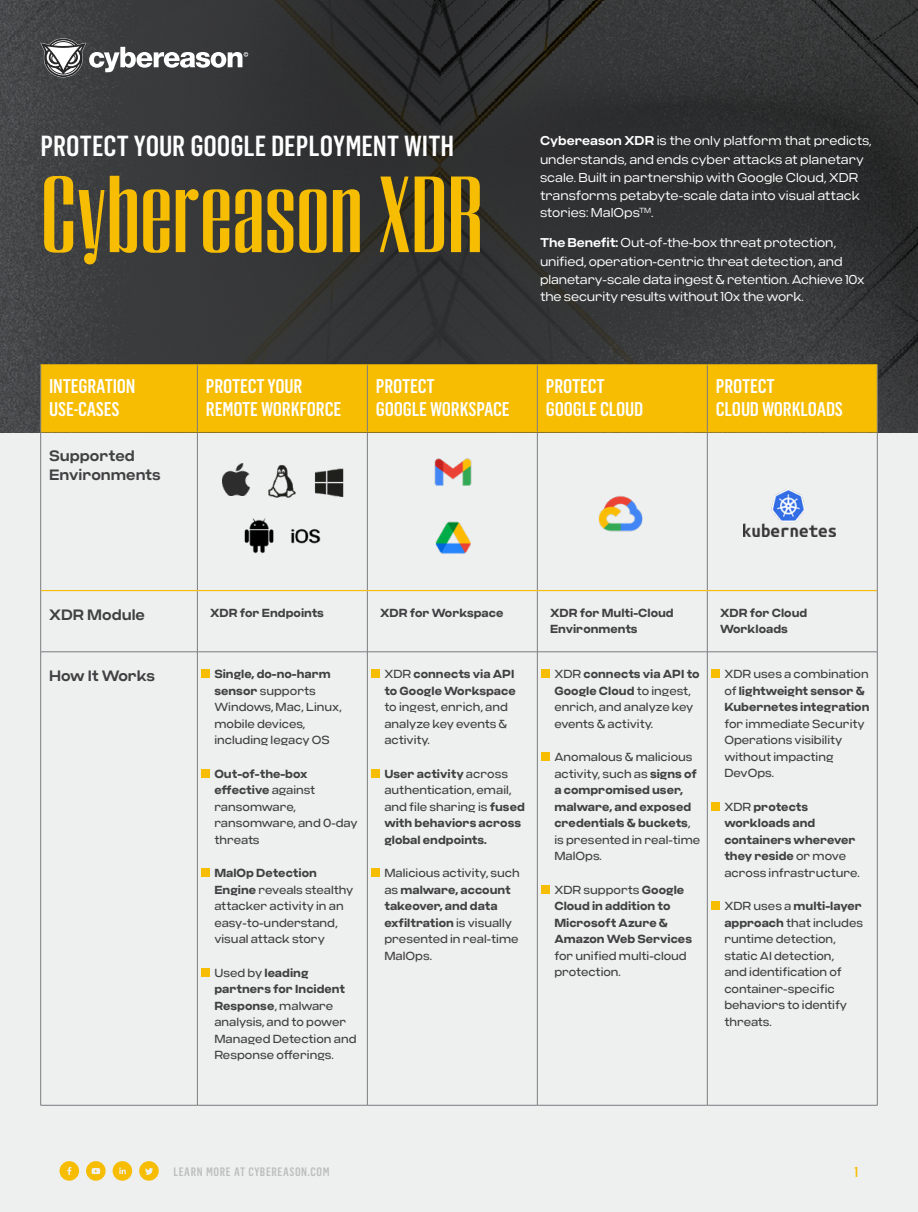
<style>
.page{position:relative;width:918px;height:1212px;background:#eeefef}
.page>*{position:absolute;margin:0;border:0;box-sizing:border-box;transform-origin:0 0}
.HEADLINE{font:600 108px "Peristyle";letter-spacing:-.005em;color:#f6bd03}
.SUBHEAD{font:500 condensed 28.5px "Flama";color:#fff}
.CALL_OUT_SUBHEAD_-_F{font:500 condensed 19.5px/22.5px "Flama";letter-spacing:-.01em;color:#fff}
.BODY_COPY_-_Criteria{font:600 15px/18.8px "Criteria CF";color:#414042}
.t1{font:500 condensed 14.25px "Flama";color:#f6bd03}
.BODY_COPY_-_Criteria-2{font:300 12.75px/18px "Criteria CF";letter-spacing:-.01em;color:#fff}
.t2{font:500 condensed 12px "Flama";letter-spacing:.05em;color:#bdbdbd}
.CALL_OUT_Small_Text{font:11.7px/16.5px "Criteria CF";color:#414042}
.CALL_OUT_Small_Text-2{font:700 11.7px/16.5px "Criteria CF";color:#414042}
.s1{font-weight:600}
.s2{font-weight:700}
.s3{font-weight:400}
</style>
<div class="page">
<img style="left:0;top:0;width:918px;height:432px">
<svg style="left:60px;top:1161px;width:19px;height:20px"></svg>
<svg style="left:113px;top:1161px;width:19px;height:20px"></svg>
<svg style="left:139px;top:1161px;width:20px;height:20px"></svg>
<svg style="left:86px;top:1161px;width:20px;height:20px"></svg>
<div style="left:41px;top:365px;width:836px;height:66px;background:#f6bd03"></div>
<hr style="left:40px;top:364px;width:157px;height:1px;background:#f6bd03">
<hr style="left:197px;top:364px;width:170px;height:1px;background:#f6bd03">
<hr style="left:367px;top:364px;width:170px;height:1px;background:#f6bd03">
<hr style="left:537px;top:364px;width:170px;height:1px;background:#f6bd03">
<hr style="left:707px;top:364px;width:170px;height:1px;background:#f6bd03">
<hr style="left:41px;top:431px;width:156px;height:1px;background:#f6bd03">
<hr style="left:197px;top:431px;width:170px;height:1px;background:#f6bd03">
<hr style="left:367px;top:431px;width:170px;height:1px;background:#f6bd03">
<hr style="left:537px;top:431px;width:170px;height:1px;background:#f6bd03">
<hr style="left:707px;top:431px;width:170px;height:1px;background:#f6bd03">
<hr style="left:41px;top:590px;width:156px;height:1px;background:#f6bd03">
<hr style="left:197px;top:590px;width:170px;height:1px;background:#f6bd03">
<hr style="left:367px;top:590px;width:170px;height:1px;background:#f6bd03">
<hr style="left:537px;top:590px;width:170px;height:1px;background:#f6bd03">
<hr style="left:707px;top:590px;width:170px;height:1px;background:#f6bd03">
<hr style="left:40px;top:365px;width:1px;height:67px;background:#7b7c7f">
<hr style="left:197px;top:365px;width:1px;height:66px;background:#7b7c7f">
<hr style="left:367px;top:365px;width:1px;height:66px;background:#7b7c7f">
<hr style="left:537px;top:365px;width:1px;height:66px;background:#7b7c7f">
<hr style="left:707px;top:365px;width:1px;height:66px;background:#7b7c7f">
<hr style="left:877px;top:365px;width:1px;height:67px;background:#7b7c7f">
<hr style="left:40px;top:432px;width:1px;height:158px;background:#7b7c7f">
<hr style="left:197px;top:432px;width:1px;height:158px;background:#7b7c7f">
<hr style="left:367px;top:432px;width:1px;height:158px;background:#7b7c7f">
<hr style="left:537px;top:432px;width:1px;height:158px;background:#7b7c7f">
<hr style="left:707px;top:432px;width:1px;height:158px;background:#7b7c7f">
<hr style="left:877px;top:432px;width:1px;height:158px;background:#7b7c7f">
<hr style="left:40px;top:590px;width:1px;height:62px;background:#7b7c7f">
<hr style="left:197px;top:591px;width:1px;height:61px;background:#7b7c7f">
<hr style="left:367px;top:591px;width:1px;height:61px;background:#7b7c7f">
<hr style="left:537px;top:591px;width:1px;height:61px;background:#7b7c7f">
<hr style="left:707px;top:591px;width:1px;height:61px;background:#7b7c7f">
<hr style="left:877px;top:590px;width:1px;height:62px;background:#7b7c7f">
<hr style="left:40px;top:651px;width:157px;height:1px;background:#7b7c7f">
<hr style="left:40px;top:652px;width:1px;height:453px;background:#7b7c7f">
<hr style="left:197px;top:651px;width:170px;height:1px;background:#7b7c7f">
<hr style="left:197px;top:652px;width:1px;height:453px;background:#7b7c7f">
<hr style="left:367px;top:651px;width:170px;height:1px;background:#7b7c7f">
<hr style="left:367px;top:652px;width:1px;height:453px;background:#7b7c7f">
<hr style="left:537px;top:651px;width:170px;height:1px;background:#7b7c7f">
<hr style="left:537px;top:652px;width:1px;height:453px;background:#7b7c7f">
<hr style="left:707px;top:651px;width:170px;height:1px;background:#7b7c7f">
<hr style="left:707px;top:652px;width:1px;height:453px;background:#7b7c7f">
<hr style="left:877px;top:652px;width:1px;height:453px;background:#7b7c7f">
<hr style="left:40px;top:1105px;width:157px;height:1px;background:#7b7c7f">
<hr style="left:197px;top:1105px;width:170px;height:1px;background:#7b7c7f">
<hr style="left:367px;top:1105px;width:170px;height:1px;background:#7b7c7f">
<hr style="left:537px;top:1105px;width:170px;height:1px;background:#7b7c7f">
<hr style="left:707px;top:1105px;width:170px;height:1px;background:#7b7c7f">
<div style="left:202px;top:669px;width:8px;height:9px;background:#f6bd03"></div>
<div style="left:202px;top:769px;width:8px;height:8px;background:#f6bd03"></div>
<div style="left:202px;top:868px;width:8px;height:9px;background:#f6bd03"></div>
<div style="left:202px;top:968px;width:8px;height:8px;background:#f6bd03"></div>
<div style="left:372px;top:669px;width:8px;height:9px;background:#f6bd03"></div>
<div style="left:372px;top:769px;width:8px;height:8px;background:#f6bd03"></div>
<div style="left:372px;top:868px;width:8px;height:9px;background:#f6bd03"></div>
<div style="left:542px;top:669px;width:8px;height:9px;background:#f6bd03"></div>
<div style="left:542px;top:752px;width:8px;height:9px;background:#f6bd03"></div>
<div style="left:542px;top:885px;width:8px;height:8px;background:#f6bd03"></div>
<div style="left:712px;top:669px;width:8px;height:9px;background:#f6bd03"></div>
<div style="left:712px;top:802px;width:8px;height:8px;background:#f6bd03"></div>
<div style="left:712px;top:901px;width:8px;height:9px;background:#f6bd03"></div>
<img style="left:222px;top:463px;width:27px;height:33px">
<img style="left:268px;top:465px;width:28px;height:33px">
<img style="left:314px;top:468px;width:30px;height:29px">
<img style="left:244px;top:518px;width:30px;height:36px">
<img style="left:291px;top:528px;width:30px;height:16px">
<img style="left:434px;top:458px;width:38px;height:28px">
<img style="left:598px;top:496px;width:45px;height:36px">
<img style="left:744px;top:490px;width:91px;height:46px">
<img style="left:435px;top:521px;width:36px;height:33px">
<svg style="left:40px;top:38px;width:208px;height:39px;background:#6d6e6f"></svg>
<p class="SUBHEAD" style="left:40px;top:130px;width:415px">PROTECT YOUR GOOGLE DEPLOYMENT WITH</p>
<p class="HEADLINE" style="left:41px;top:149px;width:444px">Cybereason XDR</p>
<p class="BODY_COPY_-_Criteria-2" style="left:540px;top:131px;width:333px"><span class="s1">Cybereason XDR</span> is the only platform that predicts, understands, and ends cyber attacks at planetary scale. Built in partnership with Google Cloud, XDR transforms petabyte-scale data into visual attack stories: MalOps<sup>TM</sup>.</p>
<p class="BODY_COPY_-_Criteria-2" style="left:540px;top:233px;width:326px"><span class="s1">The Benefit:</span> Out-of-the-box threat protection, unified, operation-centric threat detection, and planetary-scale data ingest &amp; retention. Achieve 10x the security results without 10x the work.</p>
<p class="CALL_OUT_SUBHEAD_-_F" style="left:49px;top:375px;width:88px">INTEGRATION<br>USE-CASES</p>
<p class="CALL_OUT_SUBHEAD_-_F" style="left:206px;top:375px;width:137px">PROTECT YOUR<br>REMOTE WORKFORCE</p>
<p class="CALL_OUT_SUBHEAD_-_F" style="left:376px;top:375px;width:135px">PROTECT<br>GOOGLE WORKSPACE</p>
<p class="CALL_OUT_SUBHEAD_-_F" style="left:546px;top:375px;width:99px">PROTECT<br>GOOGLE CLOUD</p>
<p class="CALL_OUT_SUBHEAD_-_F" style="left:716px;top:375px;width:129px">PROTECT<br>CLOUD WORKLOADS</p>
<p class="BODY_COPY_-_Criteria" style="left:49px;top:447px;width:113px">Supported<br>Environments</p>
<p class="BODY_COPY_-_Criteria" style="left:49px;top:605px;width:97px">XDR Module</p>
<p class="CALL_OUT_Small_Text-2" style="left:210px;top:605px;width:115px">XDR for Endpoints</p>
<p class="CALL_OUT_Small_Text-2" style="left:380px;top:605px;width:125px">XDR for Workspace</p>
<p class="CALL_OUT_Small_Text-2" style="left:550px;top:605px;width:125px">XDR for Multi-Cloud<br>Environments</p>
<p class="CALL_OUT_Small_Text-2" style="left:720px;top:605px;width:89px">XDR for Cloud<br>Workloads</p>
<p class="BODY_COPY_-_Criteria" style="left:49px;top:667px;width:107px">How It Works</p>
<p class="CALL_OUT_Small_Text" style="left:214px;top:666px;width:129px"><span class="s2">Single, do-no-harm sensor</span> supports<br>Windows, Mac, Linux, mobile devices, including legacy OS</p>
<p class="CALL_OUT_Small_Text" style="left:214px;top:765px;width:145px"><span class="s2">Out-of-the-box effective</span> against ransomware, ransomware, and 0-day threats</p>
<p class="CALL_OUT_Small_Text" style="left:214px;top:865px;width:140px"><span class="s2">MalOp Detection<br>Engine</span> reveals stealthy attacker activity in an easy-to-understand, visual attack story</p>
<p class="CALL_OUT_Small_Text" style="left:214px;top:964px;width:144px">Used by <span class="s2">leading partners for Incident<br>Response</span>, malware analysis, and to power<br>Managed Detection and<br>Response offerings.</p>
<p class="CALL_OUT_Small_Text" style="left:384px;top:666px;width:133px">XDR <span class="s2">connects via API to Google Workspace </span>to ingest, enrich, and analyze key events &amp; activity.</p>
<p class="CALL_OUT_Small_Text-2" style="left:384px;top:766px;width:142px">User activity <span class="s3">across authentication, email, and file sharing is</span> fused with behaviors across global endpoints.</p>
<p class="CALL_OUT_Small_Text" style="left:384px;top:865px;width:137px">Malicious activity, such as <span class="s2">malware, account takeover, and data exfiltration</span> is visually presented in real-time<br>MalOps.</p>
<p class="CALL_OUT_Small_Text" style="left:554px;top:666px;width:147px">XDR <span class="s2">connects via API to<br>Google Cloud</span> to ingest, enrich, and analyze key events &amp; activity.</p>
<p class="CALL_OUT_Small_Text" style="left:554px;top:749px;width:147px">Anomalous &amp; malicious activity, such as <span class="s2">signs of a compromised user, malware, and exposed credentials &amp; buckets</span>, is presented in real-time<br>MalOps.</p>
<p class="CALL_OUT_Small_Text-2" style="left:554px;top:882px;width:139px"><span class="s3">XDR supports</span> Google<br>Cloud in addition to<br>Microsoft Azure &amp;<br>Amazon Web Services <span class="s3">for unified multi-cloud protection.</span></p>
<p class="CALL_OUT_Small_Text" style="left:724px;top:666px;width:147px">XDR uses a combination of <span class="s2">lightweight sensor &amp;<br>Kubernetes integration </span>for immediate Security<br>Operations visibility without impacting<br>DevOps.</p>
<p class="CALL_OUT_Small_Text-2" style="left:724px;top:799px;width:137px"><span class="s3">XDR</span> protects workloads and containers wherever they reside <span class="s3">or move across infrastructure.</span></p>
<p class="CALL_OUT_Small_Text" style="left:724px;top:898px;width:140px">XDR uses a <span class="s2">multi-layer approach</span> that includes runtime detection, static AI detection,<br>and identification of container-specific behaviors to identify threats.</p>
<p class="t2" style="left:174px;top:1165px;width:158px">LEARN MORE AT CYBEREASON.COM</p>
<p class="t1" style="left:855px;top:1163px;width:5px">1</p>
</div>
